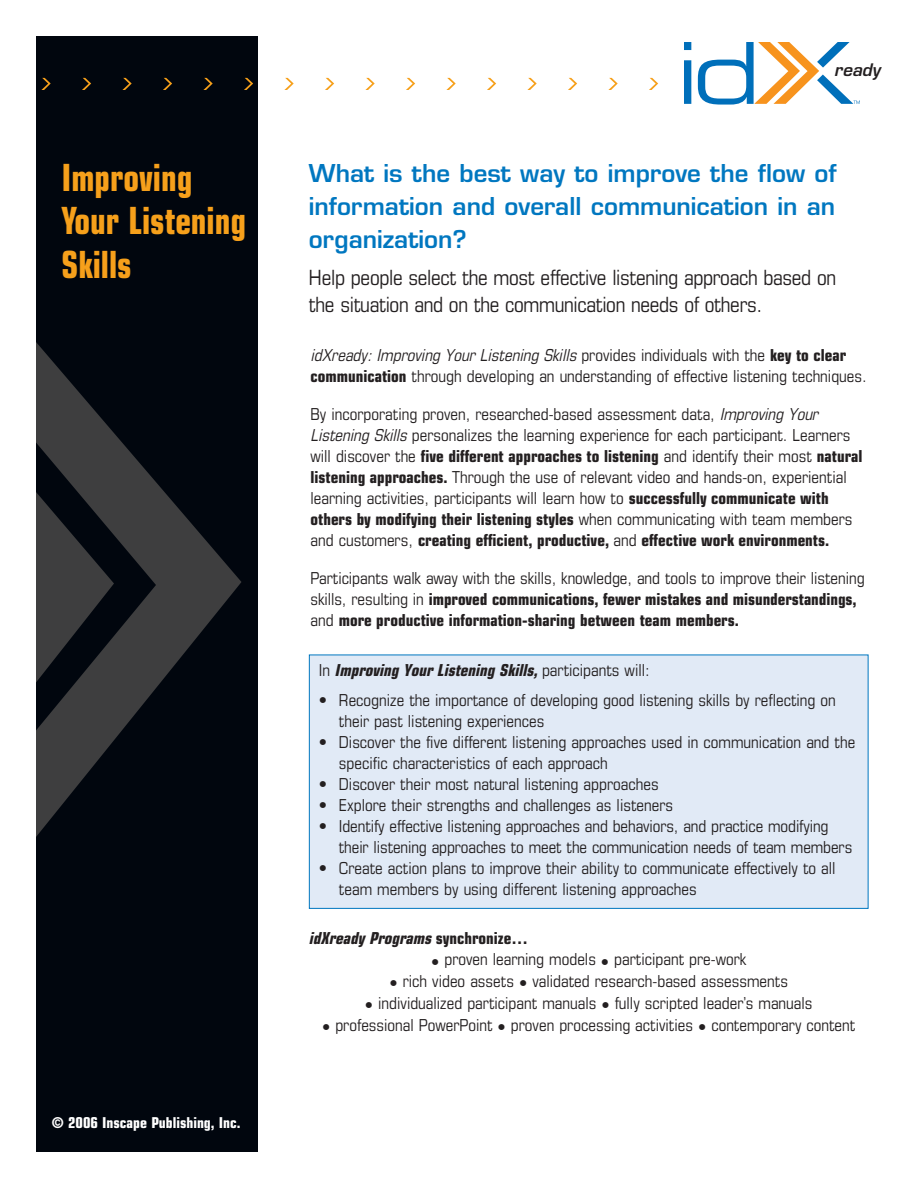
<style>
.page{position:relative;width:918px;height:1188px;background:#fff}
.page>*{position:absolute;margin:0;border:0;box-sizing:border-box;transform-origin:0 0}
.t1{font:700 condensed 37.5px/43.5px "Eurostile";color:#f6a01b;scale:.9 1}
.t2{font:600 24px/33px "Eurostile";color:#0077c0;text-align:justify}
.t3{font:condensed 21px/27px "Eurostile";letter-spacing:-.015em;color:#231f20}
.t4{font:italic 600 16.8px "Eurostile";color:#231f20}
.t5{font:condensed 16.5px/21px "Eurostile";color:#231f20}
.t6{font:700 condensed 16.5px/21px "Eurostile";letter-spacing:-.005em;color:#231f20}
.t7{font:italic 700 condensed 16.5px "Eurostile";color:#231f20}
.t8{font:700 condensed 15px "Eurostile";color:#fff}
.s1{font-style:italic}
.s2{font-weight:700}
.s3{font-weight:400}
.s4{font-weight:400;font-style:normal}
.s5{font-style:normal}
</style>
<div class="page">
<div style="left:36px;top:36px;width:222px;height:1116px;background:#01060e"></div>
<svg style="left:684px;top:42px;width:7px;height:62px"></svg>
<svg style="left:698px;top:42px;width:162px;height:63px"></svg>
<svg style="left:41px;top:78px;width:10px;height:12px"></svg>
<svg style="left:82px;top:78px;width:9px;height:12px"></svg>
<svg style="left:122px;top:78px;width:10px;height:12px"></svg>
<svg style="left:163px;top:78px;width:9px;height:12px"></svg>
<svg style="left:203px;top:78px;width:10px;height:12px"></svg>
<svg style="left:244px;top:78px;width:9px;height:12px"></svg>
<svg style="left:284px;top:78px;width:10px;height:12px"></svg>
<svg style="left:325px;top:78px;width:9px;height:12px"></svg>
<svg style="left:365px;top:78px;width:10px;height:12px"></svg>
<svg style="left:406px;top:78px;width:9px;height:12px"></svg>
<svg style="left:446px;top:78px;width:10px;height:12px"></svg>
<svg style="left:487px;top:78px;width:9px;height:12px"></svg>
<svg style="left:527px;top:78px;width:10px;height:12px"></svg>
<svg style="left:568px;top:78px;width:9px;height:12px"></svg>
<svg style="left:608px;top:78px;width:10px;height:12px"></svg>
<svg style="left:649px;top:78px;width:9px;height:12px"></svg>
<svg style="left:36px;top:342px;width:205px;height:495px"></svg>
<svg style="left:36px;top:492px;width:78px;height:190px"></svg>
<div style="left:309px;top:655px;width:559px;height:253px;background:#e1eaf6"></div>
<div style="left:309px;top:655px;width:559px;height:254px;border:1px solid #0077c0"></div>
<p class="t4" style="left:834px;top:64px;width:47px">ready</p>
<h1 class="t1" style="left:62px;top:159px;width:207px">Improving<br>Your Listening<br>Skills</h1>
<h2 class="t2" style="left:309px;top:159px;width:529px">What is the best way to improve the flow of information and overall communication in an organization?</h2>
<p class="t3" style="left:309px;top:266px;width:529px">Help people select the most effective listening approach based on the situation and on the communication needs of others.</p>
<p class="t5" style="left:310px;top:346px;width:558px"><span class="s1">idXready: Improving Your Listening Skills</span>provides individuals with the <span class="s2">key to clear communication</span> through developing an understanding of effective listening techniques.</p>
<p class="t5" style="left:310px;top:405px;width:553px">By incorporating proven, researched-based assessment data, <span class="s1">Improving Your Listening Skills</span> personalizes the learning experience for each participant. Learners will discover the <span class="s2">five different approaches to listening</span> and identify their most <span class="s2">natural listening approaches.</span> Through the use of relevant video and hands-on, experiential learning activities, participants will learn how to <span class="s2">successfully communicate with others by modifying their listening styles</span> when communicating with team members and customers, <span class="s2">creating efficient, productive,</span> and <span class="s2">effective work environments.</span></p>
<p class="t6" style="left:310px;top:570px;width:556px"><span class="s3">Participants walk away with the skills, knowledge, and tools to improve their listening skills, resulting in</span> improved communications, fewer mistakes and misunderstandings, <span class="s3">and</span> more productive information-sharing between team members.</p>
<p class="t8" style="left:52px;top:1117px;width:190px">© 2006 Inscape Publishing, Inc.</p>
<p class="t7" style="left:319px;top:664px;width:333px"><span class="s4">I n</span> Improving Your Listening Skills, <span class="s4">p a r t i c i p a n t s w i l l :</span></p>
<p class="t5" style="left:339px;top:691px;width:498px;text-indent:-20px">• Recognize the importance of developing good listening skills by reflecting on their past listening experiences</p>
<p class="t5" style="left:339px;top:733px;width:518px;text-indent:-20px">• Discover the five different listening approaches used in communication and the specific characteristics of each approach</p>
<p class="t5" style="left:319px;top:775px;width:341px">• Discover their most natural listening approaches</p>
<p class="t5" style="left:319px;top:796px;width:356px">• Explore their strengths and challenges as listeners</p>
<p class="t5" style="left:339px;top:817px;width:515px;text-indent:-20px">• Identify effective listening approaches and behaviors, and practice modifying their listening approaches to meet the communication needs of team members</p>
<p class="t5" style="left:339px;top:859px;width:498px;text-indent:-20px">• Create action plans to improve their ability to communicate effectively to all team members by using different listening approaches</p>
<p class="t7" style="left:309px;top:932px;width:220px">idXready Programs <span class="s5">s y n c h r o n i z e …</span></p>
<p class="t5" style="left:431px;top:950px;width:317px">• proven learning models • participant pre-work</p>
<p class="t5" style="left:389px;top:972px;width:400px">• rich video assets • validated research-based assessments</p>
<p class="t5" style="left:365px;top:994px;width:449px">• individualized participant manuals • fully scripted leader’s manuals</p>
<p class="t5" style="left:322px;top:1016px;width:535px">• professional PowerPoint • proven processing activities • contemporary content</p>
</div>
